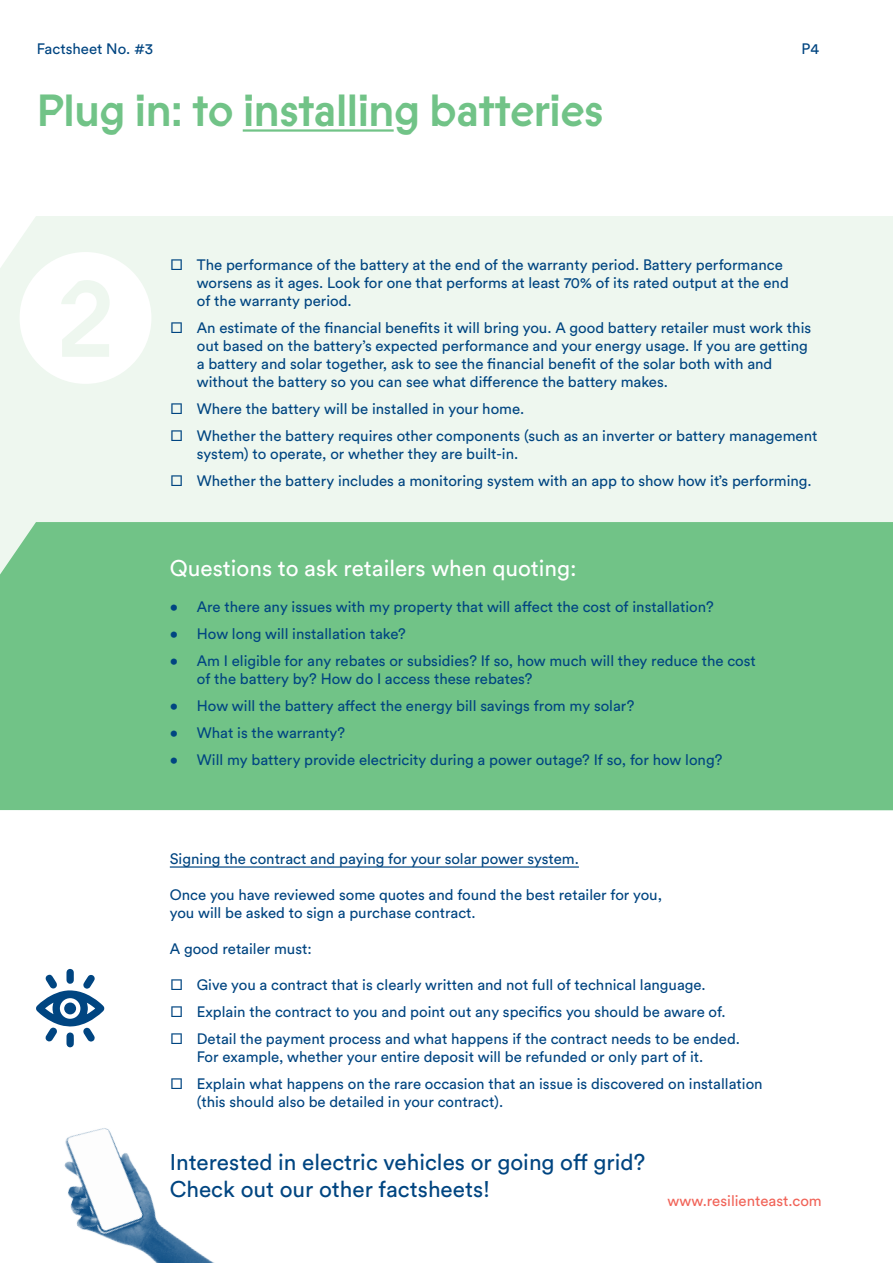
<style>
.page{position:relative;width:893px;height:1263px;background:#fff}
.page>*{position:absolute;margin:0;border:0;box-sizing:border-box;transform-origin:0 0}
.t1{font:500 45px "Prophet";letter-spacing:-.025em;color:#71c387}
.t2{font:22.5px/27px "Circular Std";color:#004581}
.t3{font:22.5px "Circular Std";color:#fff}
.t4{font:15px/18px "Circular Std";color:#004581}
.t5{font:15px "Circular Std";color:#f16459}
</style>
<div class="page">
<img style="left:64px;top:1128px;width:150px;height:135px">
<div style="left:0;top:216px;width:893px;height:306px;background:#eef7ef"></div>
<div style="left:20px;top:252px;width:131px;height:132px;background:#fff;border-radius:50%"></div>
<hr style="left:243px;top:129px;width:151px;height:3px;background:#71c387">
<div style="left:0;top:522px;width:893px;height:288px;background:#71c387"></div>
<hr style="left:170px;top:866px;width:409px;height:2px;background:#004581">
<svg style="left:36px;top:969px;width:69px;height:78px"></svg>
<div style="left:64px;top:1002px;width:12px;height:12px;background:#004581;border-radius:50%"></div>
<p class="t4" style="left:37px;top:40px;width:118px">Factsheet No. #3</p>
<p class="t4" style="left:801px;top:40px;width:19px">P4</p>
<h1 class="t1" style="left:36px;top:79px;width:569px">Plug in: to installing batteries</h1>
<p class="t4" style="left:197px;top:256px;width:593px;text-indent:-27px">□ The performance of the battery at the end of the warranty period. Battery performance worsens as it ages. Look for one that performs at least 70% of its rated output at the end of the warranty period.</p>
<p class="t4" style="left:197px;top:319px;width:616px;text-indent:-27px">□ An estimate of the financial benefits it will bring you. A good battery retailer must work this out based on the battery’s expected performance and your energy usage. If you are getting a battery and solar together, ask to see the financial benefit of the solar both with and without the battery so you can see what difference the battery makes.</p>
<p class="t4" style="left:170px;top:400px;width:356px">□ Where the battery will be installed in your home.</p>
<p class="t4" style="left:197px;top:427px;width:622px;text-indent:-27px">□ Whether the battery requires other components (such as an inverter or battery management system) to operate, or whether they are built-in.</p>
<p class="t4" style="left:170px;top:472px;width:643px">□ Whether the battery includes a monitoring system with an app to show how it’s performing.</p>
<h2 class="t3" style="left:170px;top:554px;width:408px">Questions to ask retailers when quoting:</h2>
<p class="t4" style="left:170px;top:598px;width:545px">• Are there any issues with my property that will affect the cost of installation?</p>
<p class="t4" style="left:170px;top:625px;width:238px">• How long will installation take?</p>
<p class="t4" style="left:197px;top:652px;width:561px;text-indent:-27px">• Am I eligible for any rebates or subsidies? If so, how much will they reduce the cost of the battery by? How do I access these rebates?</p>
<p class="t4" style="left:170px;top:697px;width:466px">• How will the battery affect the energy bill savings from my solar?</p>
<p class="t4" style="left:170px;top:724px;width:177px">• What is the warranty?</p>
<p class="t4" style="left:170px;top:751px;width:554px">• Will my battery provide electricity during a power outage? If so, for how long?</p>
<p class="t4" style="left:170px;top:850px;width:411px">Signing the contract and paying for your solar power system.</p>
<p class="t4" style="left:170px;top:886px;width:494px">Once you have reviewed some quotes and found the best retailer for you, you will be asked to sign a purchase contract.</p>
<p class="t4" style="left:170px;top:940px;width:143px">A good retailer must:</p>
<p class="t4" style="left:170px;top:976px;width:537px">□ Give you a contract that is clearly written and not full of technical language.</p>
<p class="t4" style="left:170px;top:1003px;width:557px">□ Explain the contract to you and point out any specifics you should be aware of.</p>
<p class="t4" style="left:197px;top:1030px;width:545px;text-indent:-27px">□ Detail the payment process and what happens if the contract needs to be ended.<br>For example, whether your entire deposit will be refunded or only part of it.</p>
<p class="t4" style="left:197px;top:1075px;width:567px;text-indent:-27px">□ Explain what happens on the rare occasion that an issue is discovered on installation (this should also be detailed in your contract).</p>
<h2 class="t2" style="left:170px;top:1148px;width:477px">Interested in electric vehicles or going off grid?<br>Check out our other factsheets!</h2>
<p class="t5" style="left:668px;top:1192px;width:156px">www.resilienteast.com</p>
</div>
